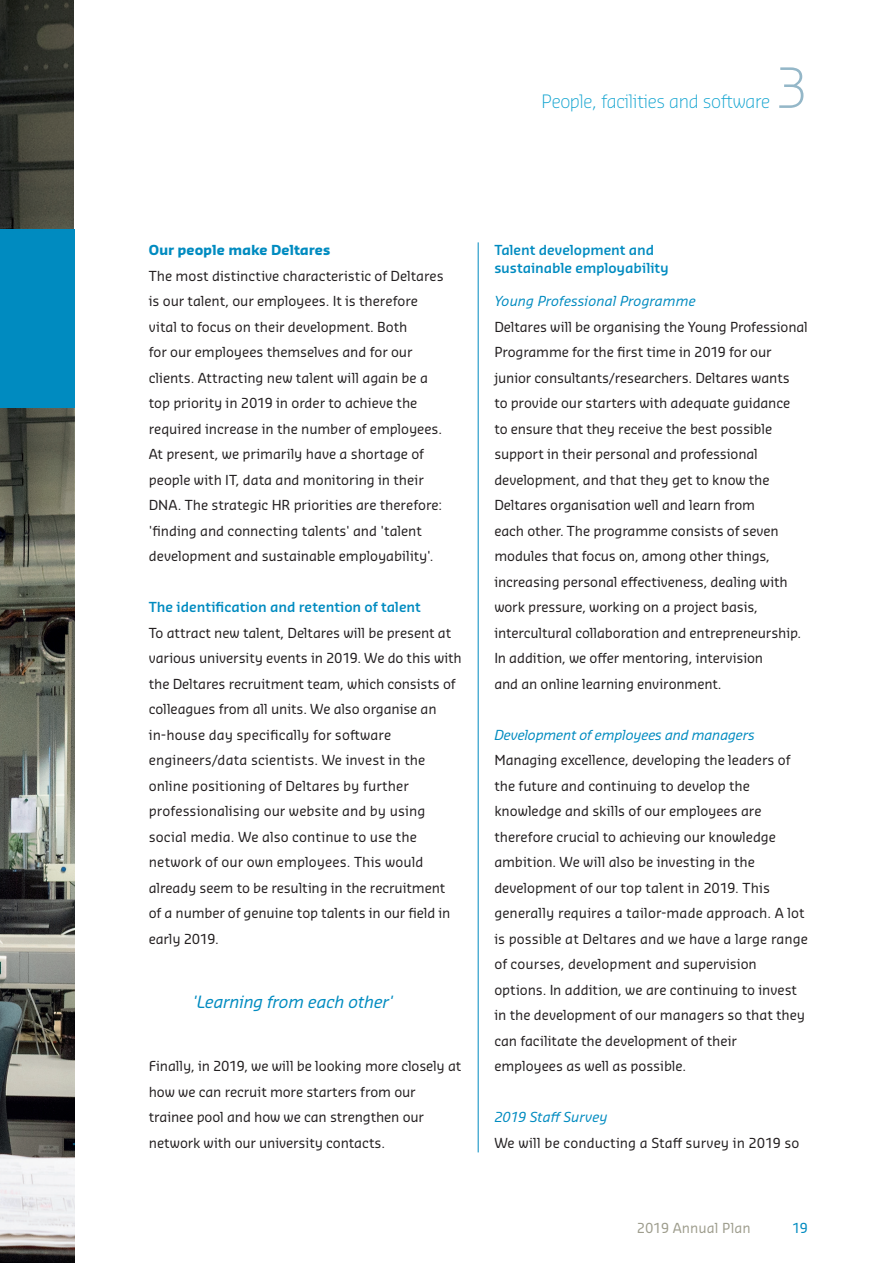
<style>
.page{position:relative;width:893px;height:1263px;background:#fff}
.page>*{position:absolute;margin:0;border:0;box-sizing:border-box;transform-origin:0 0}
.t1{font:300 54px "Sansa Pro";color:#94b7c8}
.t2{font:300 18px "Sansa Pro";letter-spacing:-.02em;color:#13a4d0}
.t3{font:italic 16.5px "Sansa Pro";letter-spacing:-.015em;color:#008bc0}
.t4{font:13.5px/25.5px "Sansa Pro";letter-spacing:-.005em;color:#231f20}
.t5{font:600 13.5px/18px "Sansa Pro";letter-spacing:-.005em;color:#008bc0}
.t6{font:italic 13.5px "Sansa Pro";letter-spacing:-.005em;color:#008bc0}
.t7{font:700 13.5px "Sansa Pro";letter-spacing:-.005em;color:#008bc0}
.t8{font:13.5px "Sansa Pro";color:#9e9d8d}
.t9{font:13.5px "Sansa Pro";color:#008bc0}
</style>
<div class="page">
<img style="left:0;top:676px;width:74px;height:587px">
<svg style="left:0;top:0;width:74px;height:676px;background:#48493f"></svg>
<div style="left:0;top:230px;width:74px;height:178px;background:#008bc0"></div>
<hr style="left:478px;top:242px;width:1px;height:910px;background:#008bc0">
<h2 class="t2" style="left:542px;top:89px;width:230px">People, facilities and software</h2>
<h1 class="t1" style="left:774px;top:52px;width:35px">3</h1>
<p class="t7" style="left:149px;top:241px;width:183px">Our people make Deltares</p>
<p class="t4" style="left:149px;top:262px;width:296px">The most distinctive characteristic of Deltares is our talent, our employees. It is therefore vital to focus on their development. Both<br>for our employees themselves and for our clients. Attracting new talent will again be a top priority in 2019 in order to achieve the required increase in the number of employees.<br>At present, we primarily have a shortage of people with IT, data and monitoring in their DNA. The strategic HR priorities are therefore: 'finding and connecting talents' and 'talent development and sustainable employability'.</p>
<p class="t5" style="left:149px;top:598px;width:274px">The identification and retention of talent</p>
<p class="t4" style="left:149px;top:619px;width:315px">To attract new talent, Deltares will be present at various university events in 2019. We do this with the Deltares recruitment team, which consists of colleagues from all units. We also organise an in-house day specifically for software engineers/data scientists. We invest in the online positioning of Deltares by further professionalising our website and by using social media. We also continue to use the network of our own employees. This would already seem to be resulting in the recruitment<br>of a number of genuine top talents in our field in early 2019.</p>
<p class="t3" style="left:193px;top:991px;width:202px">'Learning from each other'</p>
<p class="t4" style="left:149px;top:1053px;width:314px">Finally, in 2019, we will be looking more closely at how we can recruit more starters from our trainee pool and how we can strengthen our network with our university contacts.</p>
<p class="t5" style="left:494px;top:240px;width:176px">Talent development and sustainable employability</p>
<p class="t6" style="left:494px;top:292px;width:203px">Young Professional Programme</p>
<p class="t4" style="left:494px;top:313px;width:315px">Deltares will be organising the Young Professional Programme for the first time in 2019 for our junior consultants/researchers. Deltares wants<br>to provide our starters with adequate guidance<br>to ensure that they receive the best possible support in their personal and professional development, and that they get to know the Deltares organisation well and learn from<br>each other. The programme consists of seven modules that focus on, among other things, increasing personal effectiveness, dealing with work pressure, working on a project basis, intercultural collaboration and entrepreneurship.<br>In addition, we offer mentoring, intervision<br>and an online learning environment.</p>
<p class="t6" style="left:494px;top:726px;width:262px">Development of employees and managers</p>
<p class="t4" style="left:494px;top:747px;width:315px">Managing excellence, developing the leaders of the future and continuing to develop the knowledge and skills of our employees are therefore crucial to achieving our knowledge ambition. We will also be investing in the development of our top talent in 2019. This generally requires a tailor-made approach. A lot is possible at Deltares and we have a large range of courses, development and supervision options. In addition, we are continuing to invest in the development of our managers so that they can facilitate the development of their employees as well as possible.</p>
<p class="t6" style="left:494px;top:1108px;width:115px">2019 Staff Survey</p>
<p class="t4" style="left:494px;top:1129px;width:307px">We will be conducting a Staff survey in 2019 so</p>
<p class="t8" style="left:637px;top:1219px;width:115px">2019 Annual Plan</p>
<p class="t9" style="left:792px;top:1219px;width:17px">19</p>
</div>
